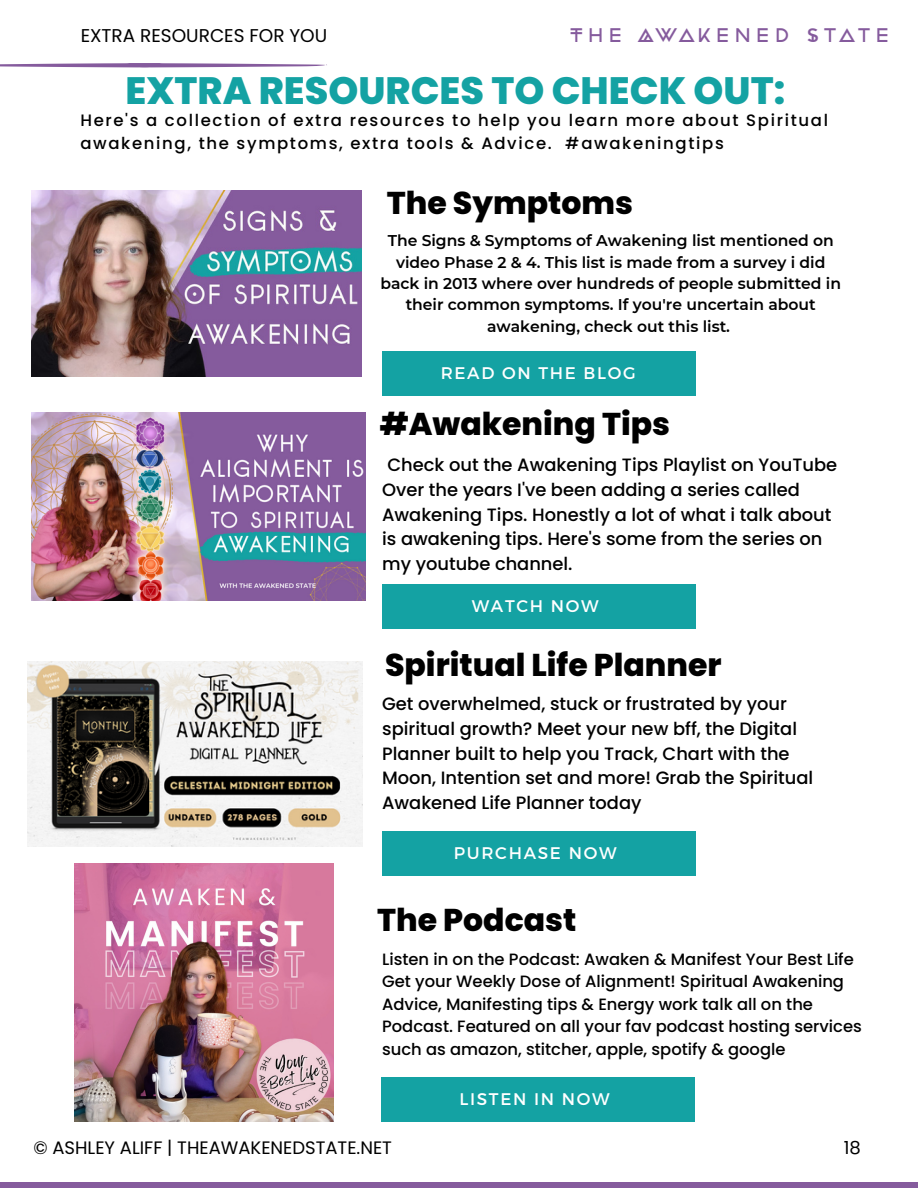
<style>
.page{position:relative;width:918px;height:1188px;background:#fff}
.page>*{position:absolute;margin:0;border:0;box-sizing:border-box;transform-origin:0 0}
.t1{font:800 38.1px "Poppins";color:#14a2a3}
.t2{font:800 31.5px "Poppins";color:#000}
.t3{font:21.9px "Ohmega Sans";color:#855b9d}
.t4{font:18.45px "Poppins";color:#000}
.t5{font:18px "Poppins";color:#000}
.t6{font:500 17.85px/24.8px "Poppins";color:#000}
.t7{font:16.8px "Montserrat";letter-spacing:.1em;color:#fff}
.t8{font:500 16.5px/22.5px "Poppins";letter-spacing:.1em;color:#000}
.t9{font:500 16.35px/22.5px "Poppins";color:#000}
.t10{font:600 15.6px/21.3px "Montserrat";color:#000;text-align:center}
</style>
<div class="page">
<svg style="left:0;top:63px;width:327px;height:4px"></svg>
<div style="left:0;top:1182px;width:918px;height:6px;background:#855b9d"></div>
<div style="left:382px;top:351px;width:314px;height:45px;background:#14a2a3"></div>
<div style="left:382px;top:584px;width:314px;height:45px;background:#14a2a3"></div>
<div style="left:382px;top:831px;width:314px;height:45px;background:#14a2a3"></div>
<div style="left:382px;top:1077px;width:313px;height:45px;background:#14a2a3"></div>
<img style="left:28px;top:662px;width:334px;height:184px">
<img style="left:31px;top:413px;width:334px;height:188px">
<img style="left:75px;top:863px;width:258px;height:259px">
<img style="left:31px;top:191px;width:331px;height:186px">
<p class="t4" style="left:81px;top:22px;width:248px">EXTRA RESOURCES FOR YOU</p>
<p class="t3" style="left:568px;top:20px;width:326px">THE AWAKENED STATE</p>
<p class="t1" style="left:126px;top:64px;width:661px">EXTRA RESOURCES TO CHECK OUT:</p>
<p class="t8" style="left:80px;top:109px;width:749px">Here's a collection of extra resources to help you learn more about Spiritual awakening, the symptoms, extra tools &amp; Advice. #awakeningtips</p>
<p class="t2" style="left:387px;top:181px;width:248px">The Symptoms</p>
<p class="t10" style="left:380px;top:230px;width:462px">The Signs &amp; Symptoms of Awakening list mentioned on video Phase 2 &amp; 4. This list is made from a survey i did back in 2013 where over hundreds of people submitted in their common symptoms. If you're uncertain about awakening, check out this list.</p>
<p class="t7" style="left:441px;top:362px;width:197px">READ ON THE BLOG</p>
<p class="t2" style="left:380px;top:402px;width:292px">#Awakening Tips</p>
<p class="t6" style="left:388px;top:452px;width:451px">Check out the Awakening Tips Playlist on YouTube</p>
<p class="t6" style="left:382px;top:477px;width:451px">Over the years I've been adding a series called Awakening Tips. Honestly a lot of what i talk about is awakening tips. Here's some from the series on my youtube channel.</p>
<p class="t7" style="left:472px;top:595px;width:128px">WATCH NOW</p>
<p class="t2" style="left:385px;top:643px;width:338px">Spiritual Life Planner</p>
<p class="t6" style="left:382px;top:691px;width:433px">Get overwhelmed, stuck or frustrated by your spiritual growth? Meet your new bff, the Digital Planner built to help you Track, Chart with the Moon, Intention set and more! Grab the Spiritual Awakened Life Planner today</p>
<p class="t7" style="left:454px;top:842px;width:164px">PURCHASE NOW</p>
<p class="t2" style="left:377px;top:898px;width:201px">The Podcast</p>
<p class="t9" style="left:382px;top:948px;width:473px">Listen in on the Podcast: Awaken &amp; Manifest Your Best Life</p>
<p class="t9" style="left:382px;top:970px;width:481px">Get your Weekly Dose of Alignment! Spiritual Awakening Advice, Manifesting tips &amp; Energy work talk all on the Podcast. Featured on all your fav podcast hosting services such as amazon, stitcher, apple, spotify &amp; google</p>
<p class="t7" style="left:459px;top:1088px;width:152px">LISTEN IN NOW</p>
<p class="t5" style="left:33px;top:1135px;width:360px">© ASHLEY ALIFF | THEAWAKENEDSTATE.NET</p>
<p class="t5" style="left:844px;top:1135px;width:19px">18</p>
</div>
